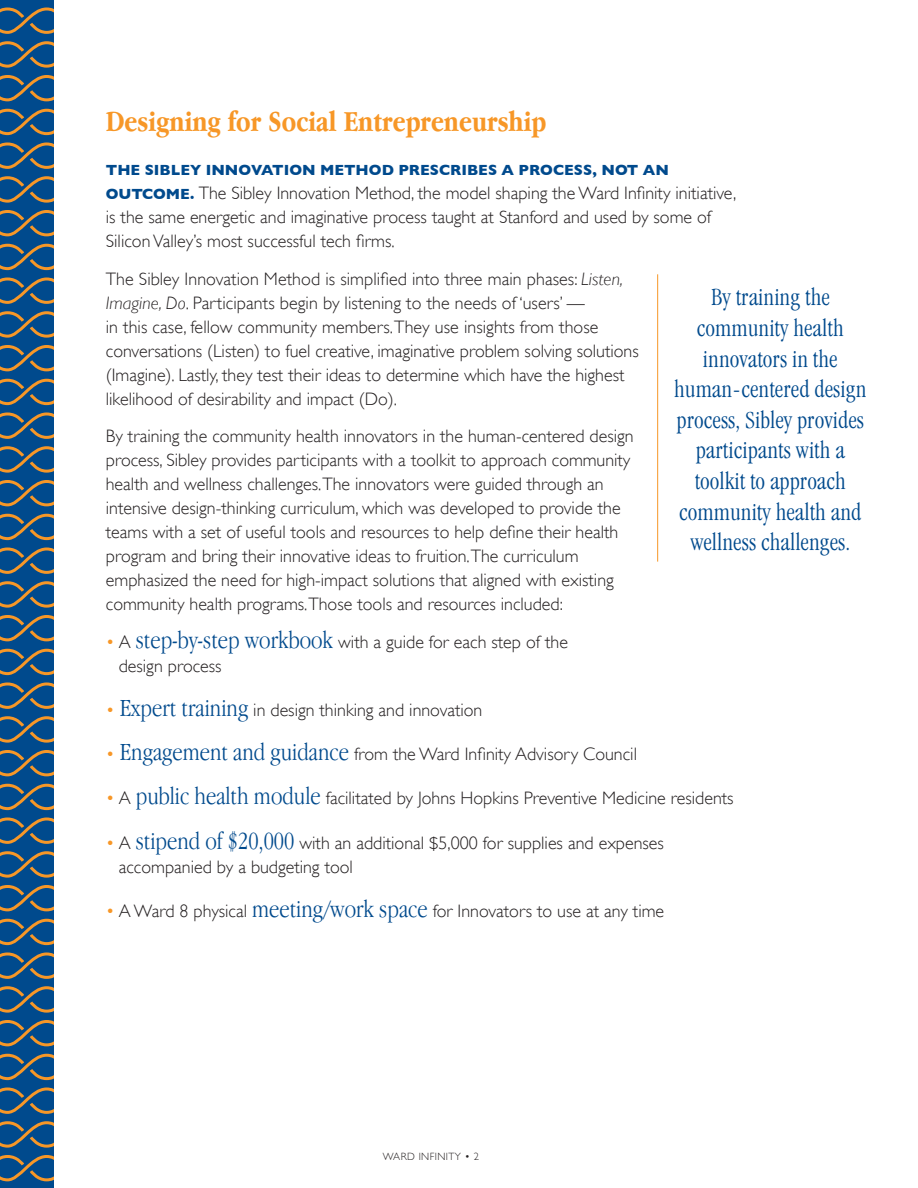
<style>
.page{position:relative;width:918px;height:1188px;background:#fff}
.page>*{position:absolute;margin:0;border:0;box-sizing:border-box;transform-origin:0 0}
.t1{font:700 condensed 30px "Garamond IT Cby BT";color:#f79727}
.t2{font:300 condensed 25.5px/30.6px "Garamond IT Cby BT";color:#004a8d;text-align:center}
.t3{font:300 18px/24px "Gill Sans";color:#231f20}
.t4{font:700 15px "Gill Sans";color:#004a8d}
.t5{font:300 10.5px "Gill Sans";letter-spacing:.04em;color:#231f20}
.s1{font-weight:700;font-size:15px;color:#004a8d}
.s2{font-style:italic}
.s3{color:#f79727}
.s4{font-family:"Garamond IT Cby BT";font-stretch:condensed;font-size:25.5px;color:#004a8d}
</style>
<div class="page">
<svg style="left:0;top:6px;width:54px;height:1177px;background:#2e5879"></svg>
<hr style="left:657px;top:274px;width:1px;height:288px;background:#f79727">
<p class="t1" style="left:106px;top:104px;width:442px">Designing for Social Entrepreneurship</p>
<p class="t4" style="left:106px;top:161px;width:565px">THE SIBLEY INNOVATION METHOD PRESCRIBES A PROCESS, NOT AN</p>
<p class="t3" style="left:106px;top:181px;width:632px"><span class="s1">OUTCOME.</span> The Sibley Innovation Method, the model shaping the Ward Infinity initiative, is the same energetic and imaginative process taught at Stanford and used by some of<br>Silicon Valley’s most successful tech firms.</p>
<p class="t3" style="left:106px;top:267px;width:534px">The Sibley Innovation Method is simplified into three main phases: <span class="s2">Listen, Imagine, Do</span>. Participants begin by listening to the needs of ‘users’ —<br>in this case, fellow community members. They use insights from those conversations (Listen) to fuel creative, imaginative problem solving solutions (Imagine). Lastly, they test their ideas to determine which have the highest likelihood of desirability and impact (Do).</p>
<p class="t3" style="left:106px;top:424px;width:529px">By training the community health innovators in the human-centered design process, Sibley provides participants with a toolkit to approach community health and wellness challenges.The innovators were guided through an intensive design-thinking curriculum, which was developed to provide the teams with a set of useful tools and resources to help define their health program and bring their innovative ideas to fruition.The curriculum emphasized the need for high-impact solutions that aligned with existing community health programs.Those tools and resources included:</p>
<p class="t3" style="left:119px;top:630px;width:451px;text-indent:-13px"><span class="s3">•</span> A <span class="s4">step-by-step workbook</span> with a guide for each step of the design process</p>
<p class="t3" style="left:106px;top:698px;width:378px"><span class="s3">•</span> <span class="s4">Expert training</span> in design thinking and innovation</p>
<p class="t3" style="left:106px;top:742px;width:533px"><span class="s3">•</span> <span class="s4">Engagement and guidance</span> from the Ward Infinity Advisory Council</p>
<p class="t3" style="left:106px;top:786px;width:629px"><span class="s3">•</span> A <span class="s4">public health module</span> facilitated by Johns Hopkins Preventive Medicine residents</p>
<p class="t3" style="left:119px;top:831px;width:547px;text-indent:-13px"><span class="s3">•</span> A <span class="s4">stipend of $20,000</span> with an additional $5,000 for supplies and expenses accompanied by a budgeting tool</p>
<p class="t3" style="left:106px;top:899px;width:560px"><span class="s3">•</span> A Ward 8 physical <span class="s4">meeting/work space</span> for Innovators to use at any time</p>
<p class="t2" style="left:674px;top:282px;width:194px">By training the community health innovators in the human-centered design process, Sibley provides participants with a toolkit to approach community health and wellness challenges.</p>
<p class="t5" style="left:383px;top:1151px;width:98px">WARD INFINITY • 2</p>
</div>
